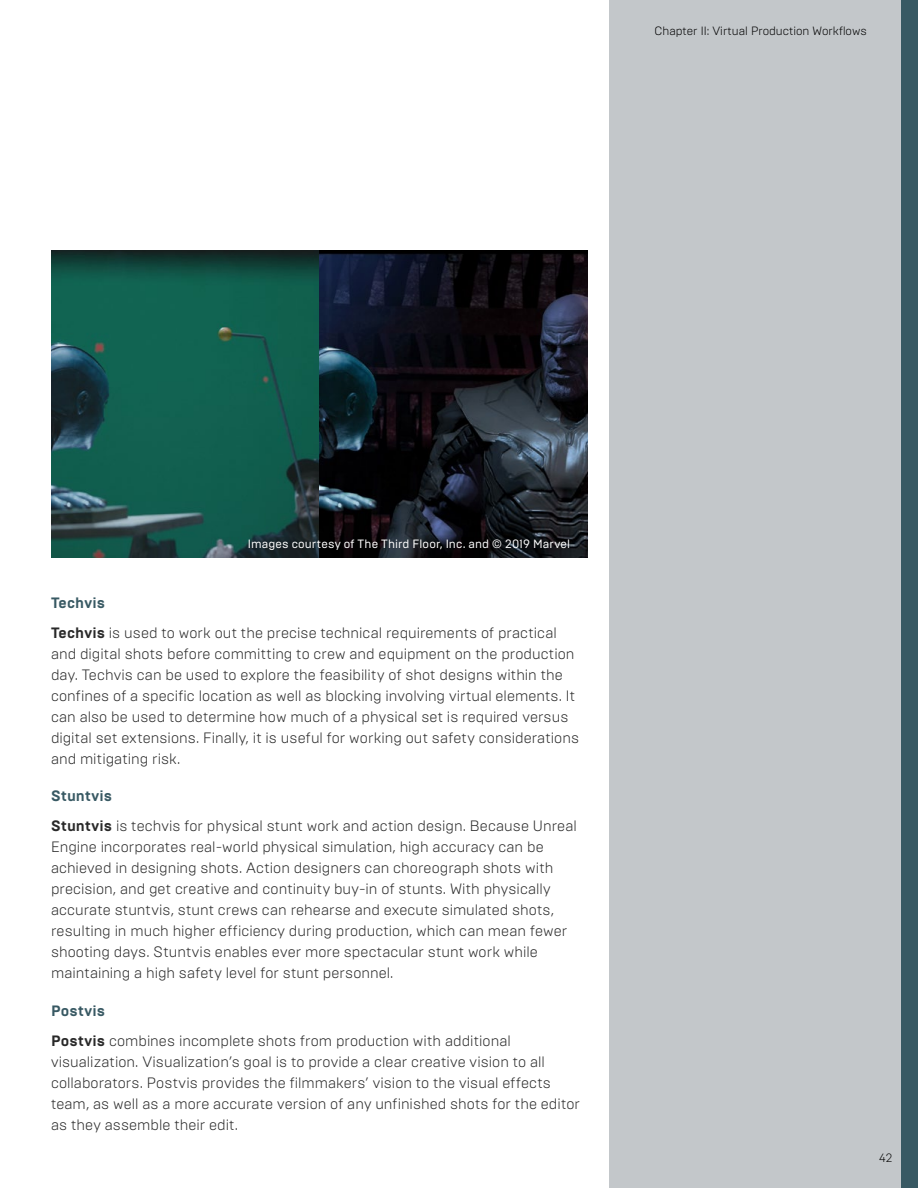
<style>
.page{position:relative;width:918px;height:1188px;background:#fff}
.page>*{position:absolute;margin:0;border:0;box-sizing:border-box;transform-origin:0 0}
.t1{font:300 15px/21px "Brutal Type";letter-spacing:.005em;color:#292929}
.t2{font:12px "Brutal Type";letter-spacing:.01em;color:#fff}
.t3{font:300 12px "Brutal Type";color:#000}
.s1{font-weight:700;color:#385963}
.s2{font-weight:700}
</style>
<div class="page">
<div style="left:609px;top:0;width:309px;height:1188px;background:#c3c7ca"></div>
<img style="left:51px;top:251px;width:537px;height:306px">
<div style="left:901px;top:0;width:17px;height:1188px;background:#385963"></div>
<p class="t3" style="left:655px;top:24px;width:214px">Chapter II: Virtual Production Workflows</p>
<p class="t2" style="left:248px;top:536px;width:324px">Images courtesy of The Third Floor, Inc. and © 2019 Marvel</p>
<p class="t1" style="left:51px;top:587px;width:507px;line-height:30px"><span class="s1">Techvis<br></span><span class="s2">Techvis</span> is used to work out the precise technical requirements of practical</p>
<p class="t1" style="left:51px;top:643px;width:530px">and digital shots before committing to crew and equipment on the production day. Techvis can be used to explore the feasibility of shot designs within the confines of a specific location as well as blocking involving virtual elements. It can also be used to determine how much of a physical set is required versus digital set extensions. Finally, it is useful for working out safety considerations and mitigating risk.</p>
<p class="t1" style="left:51px;top:781px;width:527px;line-height:30px"><span class="s1">Stuntvis<br></span><span class="s2">Stuntvis</span> is techvis for physical stunt work and action design. Because Unreal</p>
<p class="t1" style="left:51px;top:836px;width:518px">Engine incorporates real-world physical simulation, high accuracy can be achieved in designing shots. Action designers can choreograph shots with precision, and get creative and continuity buy-in of stunts. With physically accurate stuntvis, stunt crews can rehearse and execute simulated shots, resulting in much higher efficiency during production, which can mean fewer shooting days. Stuntvis enables ever more spectacular stunt work while maintaining a high safety level for stunt personnel.</p>
<p class="t1" style="left:51px;top:995px;width:461px;line-height:30px"><span class="s1">Postvis<br></span><span class="s2">Postvis</span> combines incomplete shots from production with additional</p>
<p class="t1" style="left:51px;top:1051px;width:531px">visualization. Visualization’s goal is to provide a clear creative vision to all collaborators. Postvis provides the filmmakers’ vision to the visual effects team, as well as a more accurate version of any unfinished shots for the editor as they assemble their edit.</p>
<p class="t3" style="left:879px;top:1151px;width:15px">42</p>
</div>
